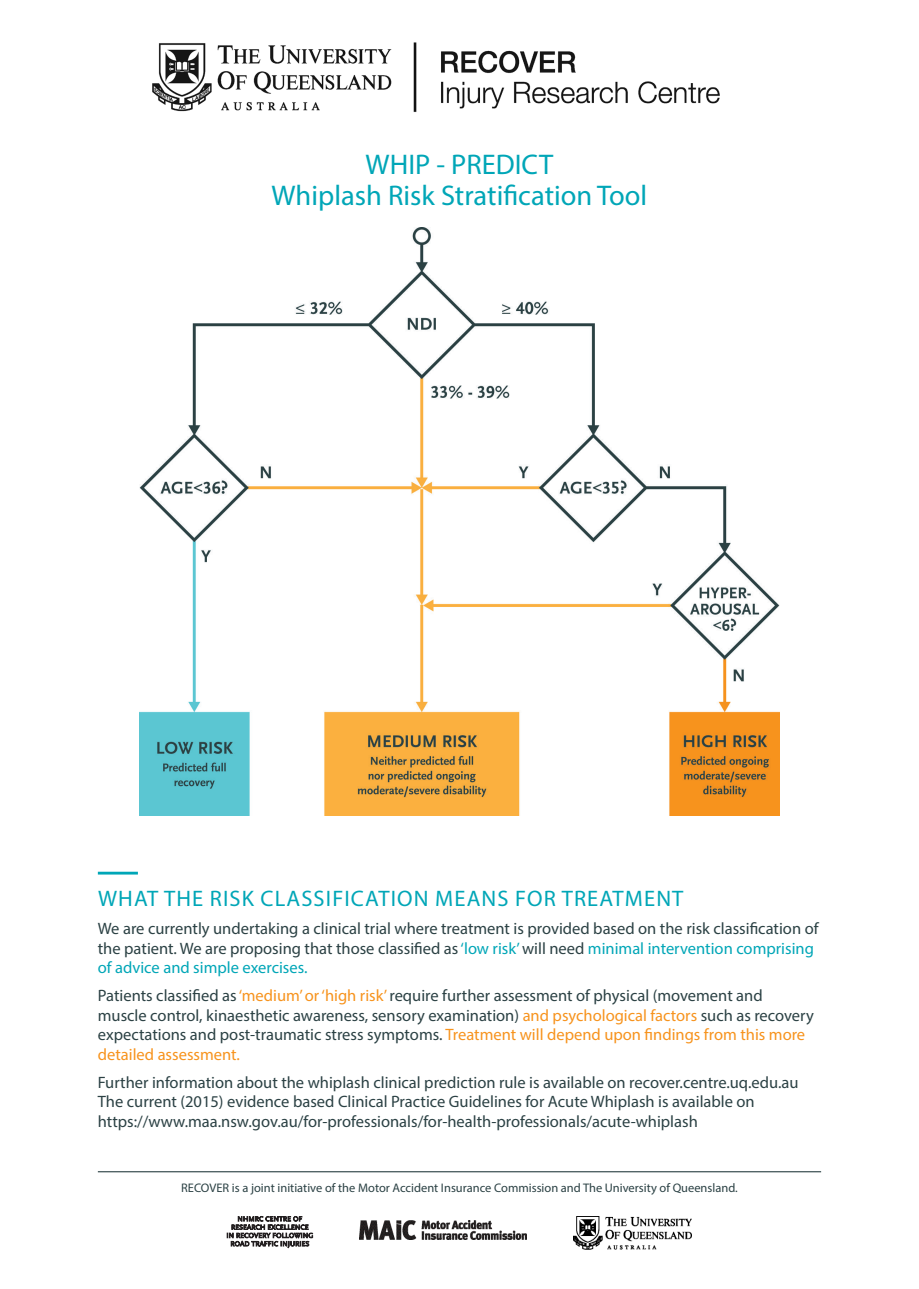
<style>
.page{position:relative;width:919px;height:1289px;background:#fff}
.page>*{position:absolute;margin:0;border:0;box-sizing:border-box;transform-origin:0 0}
.t1{font:28.5px "Myriad Pro";color:#00a6b7}
.Sub_Header{font:22.5px "Myriad Pro";letter-spacing:.05em;color:#00a6b7}
.Body{font:16.5px/19.5px "Myriad Pro";color:#2b4144}
.t2{font:12.45px "Myriad Pro";color:#2b4144}
.s1{color:#00a6b7}
.s2{color:#f7931d}
</style>
<div class="page">
<hr style="left:98px;top:871px;width:40px;height:3px;background:#00a6b7">
<img style="left:140px;top:227px;width:639px;height:589px">
<hr style="left:98px;top:1171px;width:723px;height:1px;background:#2b4144">
<img style="left:573px;top:1216px;width:118px;height:33px">
<img style="left:360px;top:1220px;width:166px;height:19px">
<svg style="left:227px;top:1216px;width:86px;height:31px"></svg>
<img style="left:152px;top:42px;width:568px;height:70px">
<p class="t1" style="left:365px;top:147px;width:189px">WHIP - PREDICT</p>
<p class="t1" style="left:271px;top:178px;width:377px">Whiplash Risk Stratification Tool</p>
<p class="Sub_Header" style="left:98px;top:884px;width:587px">WHAT THE RISK CLASSIFICATION MEANS FOR TREATMENT</p>
<p class="Body" style="left:98px;top:918px;width:722px">We are currently undertaking a clinical trial where treatment is provided based on the risk classification of the patient. We are proposing that those classified as<span class="s1">‘low risk’</span> will need <span class="s1">minimal intervention comprising of advice and simple exercises.</span></p>
<p class="Body" style="left:98px;top:985px;width:717px">Patients classified as <span class="s2">‘medium’ or ‘high risk’</span> require further assessment of physical (movement and muscle control, kinaesthetic awareness, sensory examination) <span class="s2">and psychological factors</span> such as recovery expectations and post-traumatic stress symptoms. <span class="s2">Treatment will depend upon findings from this more detailed assessment.</span></p>
<p class="Body" style="left:98px;top:1072px;width:702px">Further information about the whiplash clinical prediction rule is available on recover.centre.uq.edu.au<br>The current (2015) evidence based Clinical Practice Guidelines for Acute Whiplash is available on https://www.maa.nsw.gov.au/for-professionals/for-health-professionals/acute-whiplash</p>
<p class="t2" style="left:181px;top:1180px;width:558px">RECOVER is a joint initiative of the Motor Accident Insurance Commission and The University of Queensland.</p>
</div>
